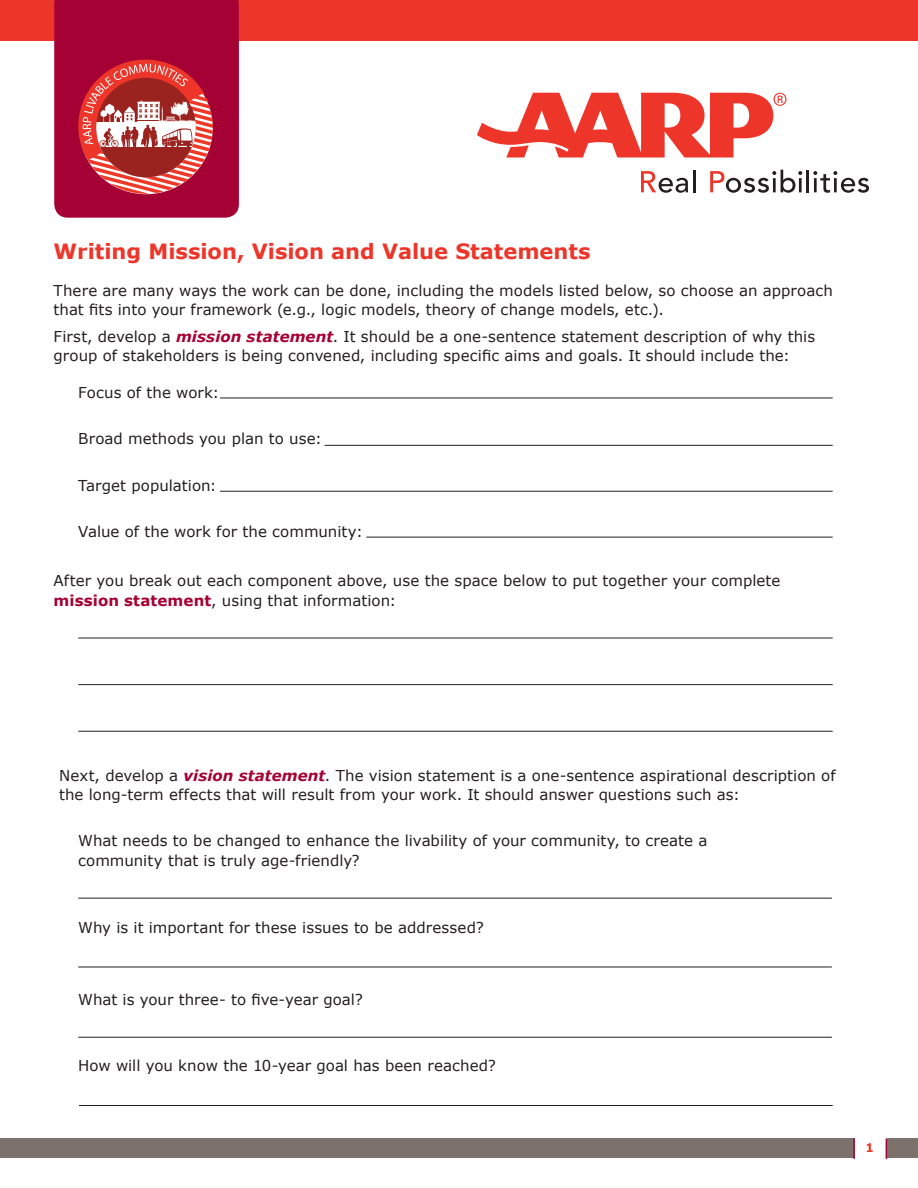
<style>
.page{position:relative;width:918px;height:1188px;background:#fff}
.page>*{position:absolute;margin:0;border:0;box-sizing:border-box;transform-origin:0 0}
.t1{font:700 21px "Verdana";color:#ee3529}
.t2{font:15px/19.5px "Verdana";letter-spacing:.005em;color:#231f20}
.t3{font:700 12px "Verdana";color:#ee3529}
.s1{font-weight:700;font-style:italic;color:#a50134}
.s2{font-weight:700;color:#a50134}
</style>
<div class="page">
<div style="left:0;top:0;width:918px;height:41px;background:#ee3529"></div>
<svg style="left:477px;top:93px;width:309px;height:65px"></svg>
<svg style="left:641px;top:171px;width:47px;height:22px"></svg>
<hr style="left:693px;top:170px;width:2px;height:22px;background:#231f20">
<svg style="left:710px;top:170px;width:92px;height:23px"></svg>
<hr style="left:806px;top:170px;width:3px;height:22px;background:#231f20">
<svg style="left:813px;top:171px;width:56px;height:22px"></svg>
<svg style="left:54px;top:0;width:185px;height:218px;background:#b62947"></svg>
<div style="left:887px;top:1138px;width:31px;height:20px;background:#7d716c"></div>
<svg style="left:886px;top:1138px;width:1px;height:21px"></svg>
<div style="left:0;top:1138px;width:854px;height:20px;background:#7d716c"></div>
<hr style="left:853px;top:1138px;width:2px;height:21px;background:#a50134">
<hr style="left:220px;top:398px;width:613px;height:1px;background:#231f20">
<hr style="left:325px;top:445px;width:508px;height:1px;background:#231f20">
<hr style="left:220px;top:491px;width:613px;height:1px;background:#231f20">
<hr style="left:366px;top:537px;width:467px;height:1px;background:#231f20">
<hr style="left:78px;top:638px;width:755px;height:1px;background:#231f20">
<hr style="left:78px;top:684px;width:755px;height:1px;background:#231f20">
<hr style="left:78px;top:731px;width:755px;height:1px;background:#231f20">
<hr style="left:78px;top:898px;width:754px;height:1px;background:#231f20">
<hr style="left:78px;top:967px;width:754px;height:1px;background:#231f20">
<hr style="left:78px;top:1037px;width:754px;height:1px;background:#231f20">
<hr style="left:79px;top:1105px;width:754px;height:1px;background:#231f20">
<h1 class="t1" style="left:54px;top:238px;width:538px">Writing Mission, Vision and Value Statements</h1>
<p class="t2" style="left:54px;top:281px;width:781px">There are many ways the work can be done, including the models listed below, so choose an approach that fits into your framework (e.g., logic models, theory of change models, etc.).</p>
<p class="t2" style="left:54px;top:327px;width:763px">First, develop a <span class="s1">mission statement</span>. It should be a one-sentence statement description of why this group of stakeholders is being convened, including specific aims and goals. It should include the:</p>
<p class="t2" style="left:78px;top:383px;width:143px">Focus of the work:</p>
<p class="t2" style="left:78px;top:429px;width:245px">Broad methods you plan to use:</p>
<p class="t2" style="left:78px;top:476px;width:140px">Target population:</p>
<p class="t2" style="left:78px;top:522px;width:286px">Value of the work for the community:</p>
<p class="t2" style="left:54px;top:571px;width:728px">After you break out each component above, use the space below to put together your complete <span class="s2">mission statement</span>, using that information:</p>
<p class="t2" style="left:59px;top:766px;width:778px">Next, develop a <span class="s1">vision statement</span>. The vision statement is a one-sentence aspirational description of the long-term effects that will result from your work. It should answer questions such as:</p>
<p class="t2" style="left:78px;top:831px;width:631px">What needs to be changed to enhance the livability of your community, to create a community that is truly age-friendly?</p>
<p class="t2" style="left:78px;top:918px;width:407px">Why is it important for these issues to be addressed?</p>
<p class="t2" style="left:78px;top:990px;width:286px">What is your three- to five-year goal?</p>
<p class="t2" style="left:78px;top:1056px;width:419px">How will you know the 10-year goal has been reached?</p>
<p class="t3" style="left:866px;top:1140px;width:10px">1</p>
</div>
